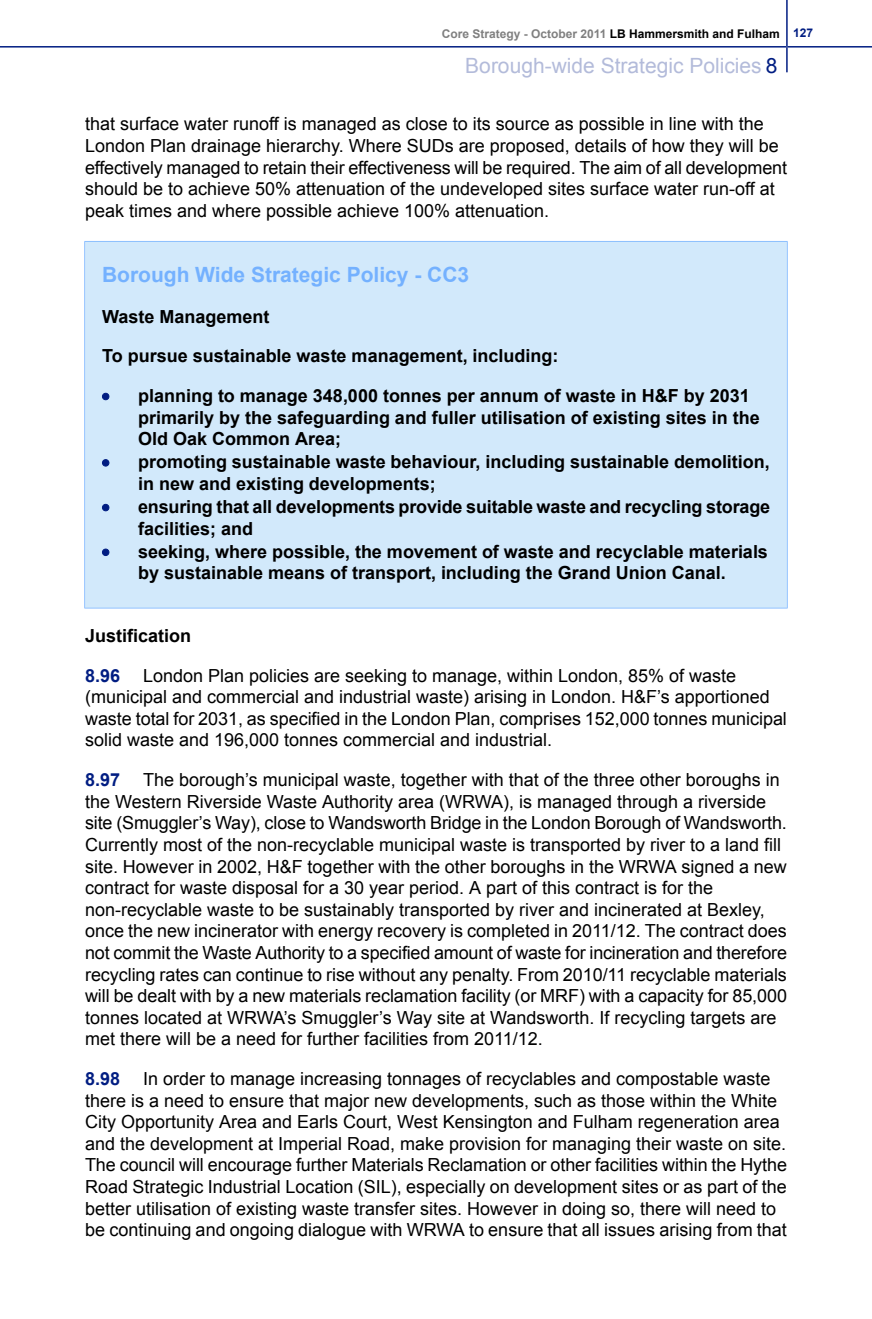
<style>
.page{position:relative;width:872px;height:1319px;background:#fff}
.page>*{position:absolute;margin:0;border:0;box-sizing:border-box;transform-origin:0 0}
.t1{font:700 21px "Arial";color:#74b1ff}
.t2{font:21px "Arial";color:#b3bbda}
.t3{font:18px/21.6px "Arial";color:#000}
.t4{font:700 18px/22.2px "Arial";color:#000}
.t5{font:700 18px "Arial";color:#011d82}
.t6{font:700 12px "Arial";color:#808080}
.s1{color:#000}
.s2{color:#011d82}
</style>
<div class="page">
<div style="left:84px;top:241px;width:704px;height:367px;background:#d2e9fb"></div>
<div style="left:102px;top:393px;width:7px;height:7px;background:#011d82;border:1px solid #011d82;border-radius:50%"></div>
<div style="left:102px;top:459px;width:7px;height:7px;background:#011d82;border:1px solid #011d82;border-radius:50%"></div>
<div style="left:102px;top:504px;width:7px;height:7px;background:#011d82;border:1px solid #011d82;border-radius:50%"></div>
<div style="left:102px;top:549px;width:7px;height:6px;background:#011d82;border:1px solid #011d82;border-radius:50%"></div>
<svg style="left:0;top:0;width:872px;height:72px"></svg>
<p class="t6" style="left:442px;top:29px;width:373px">Core Strategy - October 2011 <span class="s1">LB Hammersmith and Fulham</span> <span class="s2">127</span></p>
<p class="t2" style="left:465px;top:57px;width:314px">Borough-wide Strategic Policies <span class="s2">8</span></p>
<p class="t3" style="left:85px;top:115px;width:703px">that surface water runoff is managed as close to its source as possible in line with the London Plan drainage hierarchy. Where SUDs are proposed, details of how they will be effectively managed to retain their effectiveness will be required. The aim of all development should be to achieve 50% attenuation of the undeveloped sites surface water run-off at peak times and where possible achieve 100% attenuation.</p>
<p class="t1" style="left:102px;top:267px;width:368px">Borough Wide Strategic Policy - CC3</p>
<p class="t4" style="left:102px;top:307px;width:169px">Waste Management</p>
<p class="t4" style="left:102px;top:346px;width:458px">To pursue sustainable waste management, including:</p>
<p class="t4" style="left:138px;top:386px;width:613px">planning to manage 348,000 tonnes per annum of waste in H&amp;F by 2031</p>
<p class="t4" style="left:138px;top:407px;width:633px">primarily by the safeguarding and fuller utilisation of existing sites in the Old Oak Common Area;<br>promoting sustainable waste behaviour, including sustainable demolition, in new and existing developments;<br>ensuring that all developments provide suitable waste and recycling storage facilities; and<br>seeking, where possible, the movement of waste and recyclable materials by sustainable means of transport, including the Grand Union Canal.</p>
<p class="t4" style="left:85px;top:617px;width:107px;line-height:39.6px">Justification<br><span class="s2">8.96</span></p>
<p class="t3" style="left:85px;top:666px;width:703px;text-indent:58px">London Plan policies are seeking to manage, within London, 85% of waste (municipal and commercial and industrial waste) arising in London. H&amp;F’s apportioned waste total for 2031, as specified in the London Plan, comprises 152,000 tonnes municipal solid waste and 196,000 tonnes commercial and industrial.</p>
<p class="t5" style="left:85px;top:772px;width:37px">8.97</p>
<p class="t3" style="left:85px;top:770px;width:703px;text-indent:58px">The borough’s municipal waste, together with that of the three other boroughs in the Western Riverside Waste Authority area (WRWA), is managed through a riverside site (Smuggler’s Way), close to Wandsworth Bridge in the London Borough of Wandsworth.<br>Currently most of the non-recyclable municipal waste is transported by river to a land fill site. However in 2002, H&amp;F together with the other boroughs in the WRWA signed a new contract for waste disposal for a 30 year period. A part of this contract is for the non-recyclable waste to be sustainably transported by river and incinerated at Bexley, once the new incinerator with energy recovery is completed in 2011/12. The contract does not commit the Waste Authority to a specified amount of waste for incineration and therefore recycling rates can continue to rise without any penalty. From 2010/11 recyclable materials will be dealt with by a new materials reclamation facility (or MRF) with a capacity for 85,000 tonnes located at WRWA’s Smuggler’s Way site at Wandsworth. If recycling targets are met there will be a need for further facilities from 2011/12.</p>
<p class="t5" style="left:85px;top:1071px;width:37px">8.98</p>
<p class="t3" style="left:85px;top:1069px;width:703px;text-indent:58px">In order to manage increasing tonnages of recyclables and compostable waste there is a need to ensure that major new developments, such as those within the White City Opportunity Area and Earls Court, West Kensington and Fulham regeneration area and the development at Imperial Road, make provision for managing their waste on site.<br>The council will encourage further Materials Reclamation or other facilities within the Hythe Road Strategic Industrial Location (SIL), especially on development sites or as part of the better utilisation of existing waste transfer sites. However in doing so, there will need to be continuing and ongoing dialogue with WRWA to ensure that all issues arising from that</p>
</div>
